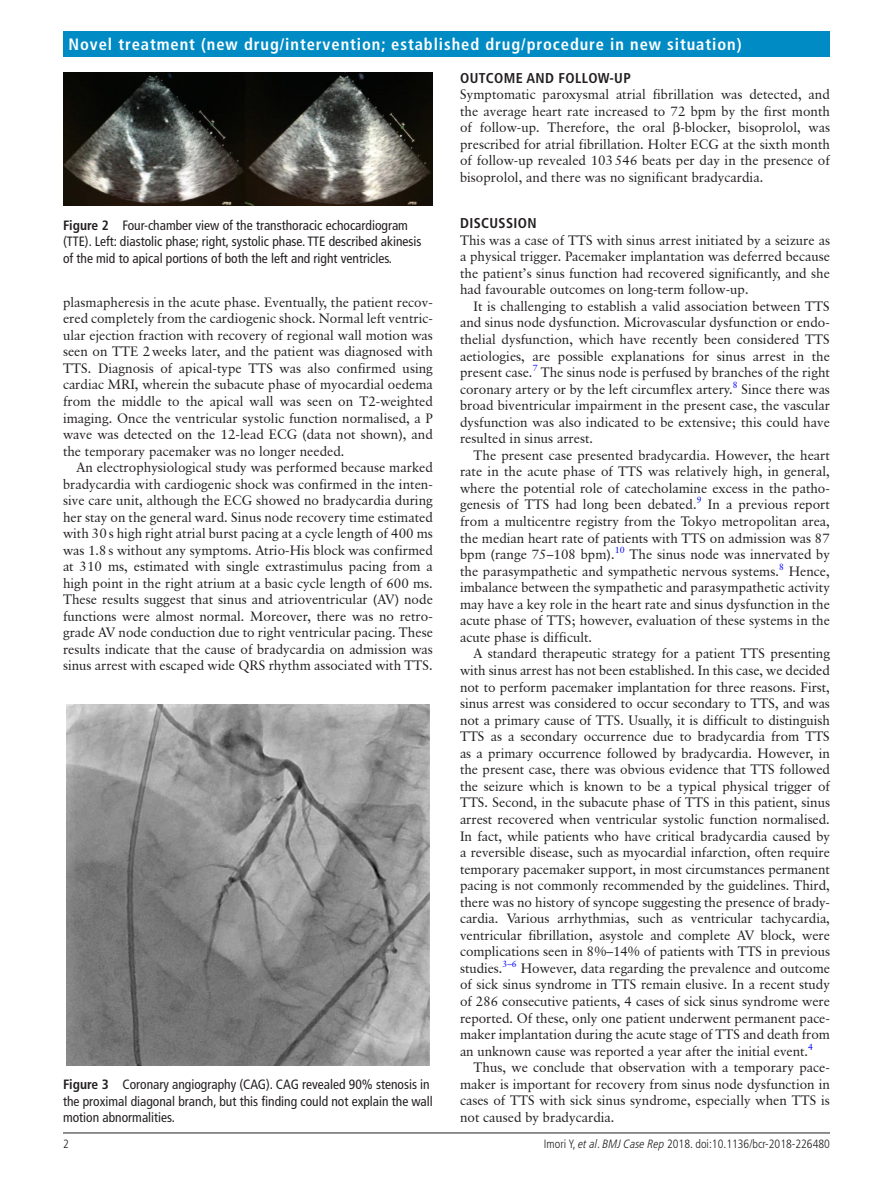
<style>
.page{position:relative;width:893px;height:1191px;background:#fff}
.page>*{position:absolute;margin:0;border:0;box-sizing:border-box;transform-origin:0 0}
.t1{font:700 condensed 16.5px "Frutiger LT Pro";letter-spacing:.055em;color:#fff}
.t2{font:700 condensed 14.25px "Frutiger LT Pro";letter-spacing:.025em;color:#231f20}
.t3{font:13.5px/16.5px "Classical Garamond BT";color:#231f20;text-align:justify}
.t4{font:condensed 13.5px/16.5px "Frutiger LT Pro";color:#231f20}
.t5{font:300 condensed 12px "Frutiger LT Pro";color:#231f20}
.t6{font:9px "Classical Garamond BT";color:#00f}
.s1{font-weight:700}
.s2{font-style:italic}
</style>
<div class="page">
<hr style="left:63px;top:1132px;width:767px;height:1px;background:#231f20">
<div style="left:63px;top:31px;width:767px;height:25px;background:#008bc5"></div>
<img style="left:63px;top:72px;width:370px;height:133px">
<img style="left:67px;top:704px;width:362px;height:361px">
<p class="t1" style="left:69px;top:34px;width:674px">Novel treatment (new drug/intervention; established drug/procedure in new situation)</p>
<p class="t4" style="left:63px;top:217px;width:360px"><span class="s1">Figure 2</span> Four-chamber view of the transthoracic echocardiogram (TTE). Left: diastolic phase; right, systolic phase. TTE described akinesis of the mid to apical portions of both the left and right ventricles.</p>
<p class="t3" style="left:63px;top:294px;width:371px">plasmapheresis in the acute phase. Eventually, the patient recov&shy;ered completely from the cardiogenic shock. Normal left ventric&shy;ular ejection fraction with recovery of regional wall motion was seen on TTE 2weeks later, and the patient was diagnosed with TTS. Diagnosis of apical-type TTS was also confirmed using cardiac MRI, wherein the subacute phase of myocardial oedema from the middle to the apical wall was seen on T2-weighted imaging. Once the ventricular systolic function normalised, a P wave was detected on the 12-lead ECG (data not shown), and the temporary pacemaker was no longer needed.</p>
<p class="t3" style="left:63px;top:459px;width:371px;text-indent:14px">An electrophysiological study was performed because marked bradycardia with cardiogenic shock was confirmed in the inten&shy;sive care unit, although the ECG showed no bradycardia during her stay on the general ward. Sinus node recovery time estimated with 30s high right atrial burst pacing at a cycle length of 400 ms was 1.8s without any symptoms. Atrio-His block was confirmed at 310 ms, estimated with single extrastimulus pacing from a high point in the right atrium at a basic cycle length of 600 ms.<br>These results suggest that sinus and atrioventricular (AV) node functions were almost normal. Moreover, there was no retro&shy;grade AV node conduction due to right ventricular pacing. These results indicate that the cause of bradycardia on admission was sinus arrest with escaped wide QRS rhythm associated with TTS.</p>
<p class="t4" style="left:63px;top:1076px;width:371px"><span class="s1">Figure 3</span> Coronary angiography (CAG). CAG revealed 90% stenosis in the proximal diagonal branch, but this finding could not explain the wall motion abnormalities.</p>
<p class="t2" style="left:460px;top:69px;width:172px">Outcome and follow-up</p>
<p class="t3" style="left:460px;top:86px;width:371px">Symptomatic paroxysmal atrial fibrillation was detected, and the average heart rate increased to 72 bpm by the first month of follow-up. Therefore, the oral -blocker, bisoprolol, was prescribed for atrial fibrillation. Holter ECG at the sixth month of follow-up revealed 103546 beats per day in the presence of bisoprolol, and there was no significant bradycardia.</p>
<p class="t2" style="left:460px;top:215px;width:78px">Discussion</p>
<p class="t3" style="left:460px;top:231px;width:371px">This was a case of TTS with sinus arrest initiated by a seizure as a physical trigger. Pacemaker implantation was deferred because the patient’s sinus function had recovered significantly, and she had favourable outcomes on long-term follow-up.</p>
<p class="t3" style="left:460px;top:298px;width:371px;text-indent:14px">It is challenging to establish a valid association between TTS and sinus node dysfunction. Microvascular dysfunction or endo&shy;thelial dysfunction, which have recently been considered TTS aetiologies, are possible explanations for sinus arrest in the present case.</p>
<p class="t6" style="left:533px;top:362px;width:6px">7</p>
<p class="t3" style="left:460px;top:364px;width:371px;text-indent:81px">The sinus node is perfused by branches of the right coronary artery or by the left circumflex artery.<sup>8</sup> Since there was broad biventricular impairment in the present case, the vascular dysfunction was also indicated to be extensive; this could have resulted in sinus arrest.</p>
<p class="t3" style="left:460px;top:446px;width:371px;text-indent:14px">The present case presented bradycardia. However, the heart rate in the acute phase of TTS was relatively high, in general, where the potential role of catecholamine excess in the patho&shy;genesis of TTS had long been debated.<sup>9</sup> In a previous report from a multicentre registry from the Tokyo metropolitan area, the median heart rate of patients with TTS on admission was 87 bpm (range 75–108 bpm).</p>
<p class="t6" style="left:615px;top:544px;width:11px">10</p>
<p class="t3" style="left:460px;top:546px;width:371px;text-indent:169px">The sinus node was innervated by the parasympathetic and sympathetic nervous systems.</p>
<p class="t6" style="left:779px;top:561px;width:6px">8</p>
<p class="t3" style="left:460px;top:562px;width:371px;text-indent:329px">Hence, imbalance between the sympathetic and parasympathetic activity may have a key role in the heart rate and sinus dysfunction in the acute phase of TTS; however, evaluation of these systems in the acute phase is difficult.</p>
<p class="t3" style="left:460px;top:645px;width:371px;text-indent:14px">A standard therapeutic strategy for a patient TTS presenting with sinus arrest has not been established. In this case, we decided not to perform pacemaker implantation for three reasons. First, sinus arrest was considered to occur secondary to TTS, and was not a primary cause of TTS. Usually, it is difficult to distinguish TTS as a secondary occurrence due to bradycardia from TTS as a primary occurrence followed by bradycardia. However, in the present case, there was obvious evidence that TTS followed the seizure which is known to be a typical physical trigger of TTS. Second, in the subacute phase of TTS in this patient, sinus arrest recovered when ventricular systolic function normalised.<br>In fact, while patients who have critical bradycardia caused by a reversible disease, such as myocardial infarction, often require temporary pacemaker support, in most circumstances permanent pacing is not commonly recommended by the guidelines. Third, there was no history of syncope suggesting the presence of brady&shy;cardia. Various arrhythmias, such as ventricular tachycardia, ventricular fibrillation, asystole and complete AV block, were complications seen in 8%–14% of patients with TTS in previous studies.</p>
<p class="t6" style="left:503px;top:958px;width:16px">3–6</p>
<p class="t3" style="left:460px;top:959px;width:371px;text-indent:61px">However, data regarding the prevalence and outcome of sick sinus syndrome in TTS remain elusive. In a recent study of 286 consecutive patients, 4 cases of sick sinus syndrome were reported. Of these, only one patient underwent permanent pace&shy;maker implantation during the acute stage of TTS and death from an unknown cause was reported a year after the initial event.</p>
<p class="t6" style="left:808px;top:1041px;width:6px">4</p>
<p class="t3" style="left:460px;top:1059px;width:371px;text-indent:14px">Thus, we conclude that observation with a temporary pace&shy;maker is important for recovery from sinus node dysfunction in cases of TTS with sick sinus syndrome, especially when TTS is not caused by bradycardia.</p>
<p class="t5" style="left:63px;top:1136px;width:7px">2</p>
<p class="t5" style="left:544px;top:1136px;width:288px">Imori Y, <span class="s2">et al</span>. <span class="s2">BMJ Case Rep</span> 2018. doi:10.1136/bcr-2018-226480</p>
</div>
